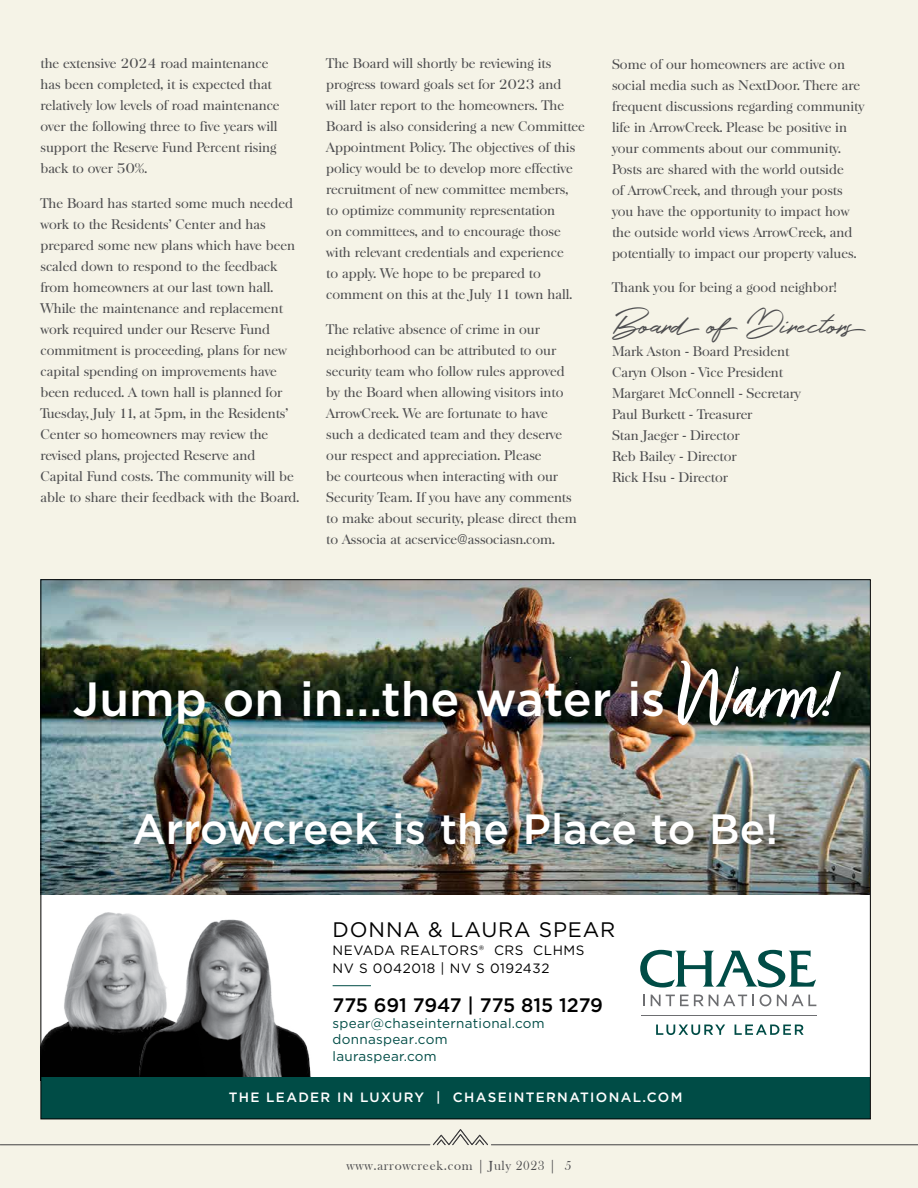
<style>
.page{position:relative;width:918px;height:1188px;background:#f5f3e7}
.page>*{position:absolute;margin:0;border:0;box-sizing:border-box;transform-origin:0 0}
.t1{font:500 48px "Gotham";color:#fff}
.t2{font:500 42.3px "Gotham";color:#fff}
.t3{font:36px "Holland";letter-spacing:-.01em;color:#4d4d4f}
.t4{font:21px "Gotham";letter-spacing:.04em;color:#000}
.t5{font:500 19.5px "Gotham";letter-spacing:-.005em;color:#000}
.t6{font:13.5px/21px "Baskerville Serial";color:#4d4d4f}
.t7{font:13.5px/16.2px "Gotham";letter-spacing:.02em;color:#004c46}
.t8{font:13.5px/18px "Gotham";letter-spacing:.04em;color:#000}
.t9{font:500 13.5px "Gotham";letter-spacing:.1em;color:#fff}
.t10{font:13.5px "Bask Old Face";letter-spacing:.05em;color:#4d4d4f}
.s1{font-family:"Turbinado Pro";font-weight:400;font-size:85.5px}
</style>
<div class="page">
<svg style="left:433px;top:1129px;width:55px;height:16px"></svg>
<hr style="left:491px;top:1144px;width:427px;height:1px;background:#414042">
<hr style="left:0;top:1144px;width:430px;height:1px;background:#414042">
<div style="left:41px;top:580px;width:829px;height:539px;background:#fff"></div>
<hr style="left:642px;top:1015px;width:175px;height:1px;background:#6d6e71">
<svg style="left:656px;top:1025px;width:69px;height:10px"></svg>
<svg style="left:735px;top:1024px;width:69px;height:11px"></svg>
<svg style="left:643px;top:995px;width:2px;height:11px"></svg>
<svg style="left:651px;top:995px;width:103px;height:11px"></svg>
<svg style="left:760px;top:994px;width:11px;height:12px"></svg>
<svg style="left:777px;top:995px;width:39px;height:11px"></svg>
<svg style="left:640px;top:950px;width:176px;height:37px"></svg>
<hr style="left:333px;top:985px;width:38px;height:1px;background:#004c46">
<img style="left:42px;top:912px;width:97px;height:165px">
<img style="left:139px;top:918px;width:172px;height:159px">
<div style="left:41px;top:1077px;width:829px;height:42px;background:#004c46"></div>
<div style="left:68px;top:828px;width:788px;height:68px;background:#000;opacity:.75"></div>
<img style="left:42px;top:702px;width:827px;height:123px">
<img style="left:42px;top:581px;width:827px;height:121px">
<img style="left:42px;top:825px;width:827px;height:69px">
<div style="left:124px;top:797px;width:675px;height:65px;background:#000;opacity:.58"></div>
<div style="left:65px;top:643px;width:800px;height:100px;background:#000;opacity:.73"></div>
<p class="t6" style="left:40px;top:53px;width:241px">the extensive 2024 road maintenance has been completed, it is expected that relatively low levels of road maintenance over the following three to five years will support the Reserve Fund Percent rising back to over 50%.</p>
<p class="t6" style="left:40px;top:193px;width:260px">The Board has started some much needed work to the Residents’ Center and has prepared some new plans which have been scaled down to respond to the feedback from homeowners at our last town hall.<br>While the maintenance and replacement work required under our Reserve Fund commitment is proceeding, plans for new capital spending on improvements have been reduced. A town hall is planned for Tuesday, July 11, at 5pm, in the Residents’ Center so homeowners may review the revised plans, projected Reserve and Capital Fund costs. The community will be able to share their feedback with the Board.</p>
<p class="t6" style="left:326px;top:53px;width:260px">The Board will shortly be reviewing its progress toward goals set for 2023 and<br>will later report to the homeowners. The Board is also considering a new Committee Appointment Policy. The objectives of this policy would be to develop more effective recruitment of new committee members,<br>to optimize community representation<br>on committees, and to encourage those with relevant credentials and experience<br>to apply. We hope to be prepared to comment on this at the July 11 town hall.</p>
<p class="t6" style="left:326px;top:319px;width:252px">The relative absence of crime in our neighborhood can be attributed to our security team who follow rules approved by the Board when allowing visitors into ArrowCreek. We are fortunate to have such a dedicated team and they deserve our respect and appreciation. Please<br>be courteous when interacting with our Security Team. If you have any comments to make about security, please direct them to Associa at acservice@associasn.com.</p>
<p class="t6" style="left:612px;top:53px;width:254px">Some of our homeowners are active on social media such as NextDoor. There are frequent discussions regarding community life in ArrowCreek. Please be positive in your comments about our community.<br>Posts are shared with the world outside<br>of ArrowCreek, and through your posts you have the opportunity to impact how the outside world views ArrowCreek, and potentially to impact our property values.</p>
<p class="t6" style="left:612px;top:277px;width:226px">Thank you for being a good neighbor!</p>
<h3 class="t3" style="left:612px;top:298px;width:262px">Board of Directors</h3>
<p class="t6" style="left:612px;top:341px;width:190px">Mark Aston - Board President<br>Caryn Olson - Vice President<br>Margaret McConnell - Secretary<br>Paul Burkett - Treasurer<br>Stan Jaeger - Director<br>Reb Bailey - Director<br>Rick Hsu - Director</p>
<h1 class="t1" style="left:73px;top:667px;width:764px">Jump on in...the water is <span class="s1">Warm!</span></h1>
<h2 class="t2" style="left:132px;top:802px;width:647px">Arrowcreek is the Place to Be!</h2>
<h3 class="t4" style="left:333px;top:916px;width:284px">DONNA &amp; LAURA SPEAR</h3>
<p class="t8" style="left:333px;top:941px;width:253px">NEVADA REALTORS® CRS CLHMS<br>NV S 0042018 | NV S 0192432</p>
<h3 class="t5" style="left:333px;top:992px;width:272px">775 691 7947 | 775 815 1279</h3>
<p class="t7" style="left:333px;top:1015px;width:214px">spear@chaseinternational.com donnaspear.com lauraspear.com</p>
<p class="t9" style="left:229px;top:1088px;width:455px">THE LEADER IN LUXURY | CHASEINTERNATIONAL.COM</p>
<p class="t10" style="left:347px;top:1158px;width:226px">www.arrowcreek.com | July 2023 | 5</p>
</div>
